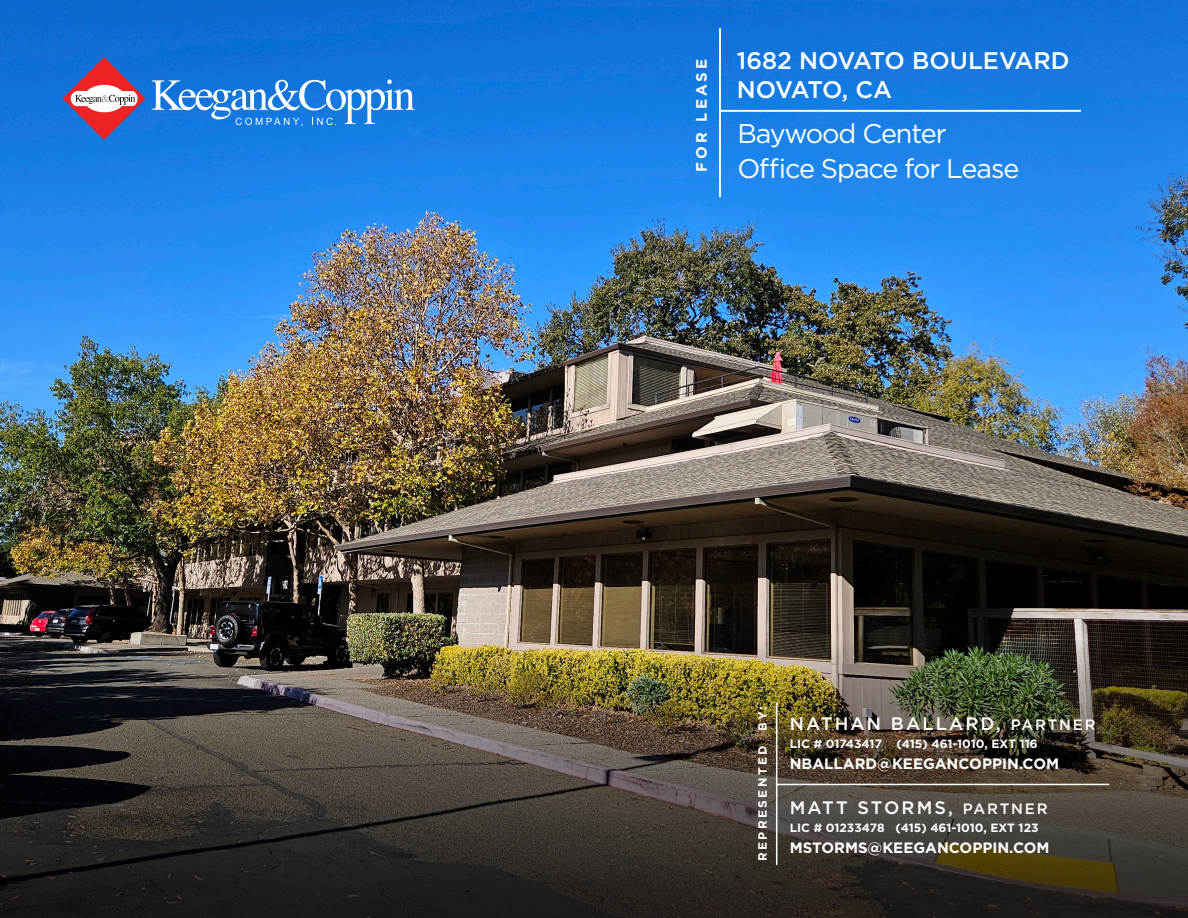
<style>
.page{position:relative;width:1188px;height:918px;background:#fff}
.page>*{position:absolute;margin:0;border:0;box-sizing:border-box;transform-origin:0 0}
.t1{font:27px "Gotham";letter-spacing:-.04em;color:#fff}
.t2{font:500 24px "Gotham";color:#fff}
.t3{font:500 24px "Gotham";letter-spacing:-.04em;color:#fff}
.t4{font:500 18px "Gotham";letter-spacing:.12em;color:#fff}
.t5{font:700 15px "Gotham";color:#fff}
.t6{font:700 15px "Gotham";letter-spacing:.2em;color:#fff}
.t7{font:700 12px "Gotham";color:#fff}
.t8{font:700 12px "Gotham";letter-spacing:.2em;color:#fff}
.s1{font-size:15px}
</style>
<div class="page">
<img style="left:0;top:0;width:1188px;height:640px">
<img style="left:0;top:640px;width:1188px;height:278px">
<hr style="left:721px;top:110px;width:360px;height:2px;background:#fff">
<hr style="left:719px;top:28px;width:2px;height:169px;background:#fff">
<hr style="left:776px;top:702px;width:1px;height:163px;background:#fff">
<hr style="left:777px;top:784px;width:332px;height:1px;background:#fff">
<svg style="left:63px;top:57px;width:82px;height:83px;background:#7f6fa3"></svg>
<svg style="left:152px;top:80px;width:263px;height:46px;background:#4896e5"></svg>
<p class="t6" style="left:692px;top:172px;width:114px;rotate:-90deg">FOR LEASE</p>
<p class="t2" style="left:737px;top:45px;width:334px">1682 NOVATO BOULEVARD</p>
<p class="t3" style="left:737px;top:74px;width:157px">NOVATO, CA</p>
<p class="t1" style="left:737px;top:117px;width:211px">Baywood Center</p>
<p class="t1" style="left:737px;top:151px;width:284px">Office Space for Lease</p>
<p class="t8" style="left:755px;top:861px;width:157px;rotate:-90deg">REPRESENTED BY:</p>
<p class="t4" style="left:790px;top:711px;width:307px">NATHAN BALLARD, <span class="s1">PARTNER</span></p>
<p class="t7" style="left:790px;top:735px;width:250px">LIC # 01743417 (415) 461-1010, EXT 116</p>
<p class="t5" style="left:790px;top:753px;width:271px">NBALLARD@KEEGANCOPPIN.COM</p>
<p class="t4" style="left:790px;top:795px;width:259px">MATT STORMS, <span class="s1">PARTNER</span></p>
<p class="t7" style="left:790px;top:819px;width:250px">LIC # 01233478 (415) 461-1010, EXT 123</p>
<p class="t5" style="left:790px;top:837px;width:261px">MSTORMS@KEEGANCOPPIN.COM</p>
</div>
